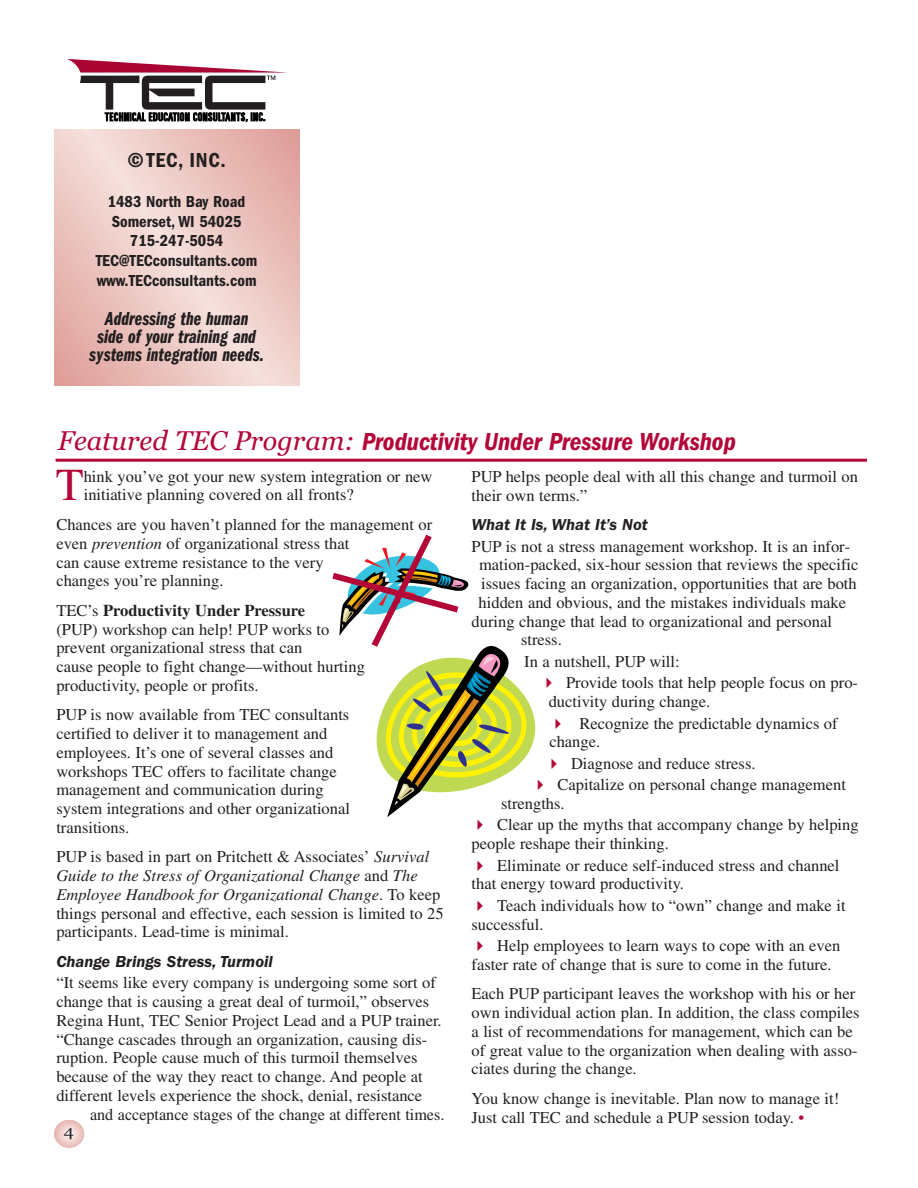
<style>
.page{position:relative;width:918px;height:1188px;background:#fff}
.page>*{position:absolute;margin:0;border:0;box-sizing:border-box;transform-origin:0 0}
.t1{font:45.75px "Times";color:#b30738}
.t2{font:italic 600 condensed 25.5px "Franklin Gothic";color:#b30738}
.t3{font:600 condensed 21px "Franklin Gothic";letter-spacing:.03em;color:#231f20}
.t4{font:19.5px/18px "Franklin Gothic Demi Cmpr Ital";color:#231f20;text-align:center}
.t5{font:16.5px/18.8px "Times";color:#231f20}
.t6{font:600 condensed 16.5px/19.8px "Franklin Gothic";color:#231f20;text-align:center}
.t7{font:italic 600 16.5px "Franklin Gothic";color:#231f20}
.t8{font:15.6px "Georgia";color:#231f20;scale:1.15 1}
.s1{font-family:"Georgia";font-weight:400;font-stretch:normal;font-size:27px}
.s2{font-style:italic}
.s3{font-weight:700}
.s4{font-style:italic;color:#b30738}
</style>
<div class="page">
<hr style="left:56px;top:459px;width:811px;height:3px;background:#b30738">
<svg style="left:73px;top:129px;width:207px;height:257px;background:#edcac6"></svg>
<svg style="left:67px;top:59px;width:221px;height:63px"></svg>
<svg style="left:54px;top:1120px;width:30px;height:28px"></svg>
<svg style="left:332px;top:534px;width:204px;height:283px"></svg>
<p class="t3" style="left:127px;top:153px;width:100px">©TEC, INC.</p>
<p class="t6" style="left:96px;top:193px;width:163px">1483 North Bay Road<br>Somerset, WI 54025<br>715-247-5054<br>TEC@TECconsultants.com www.TECconsultants.com</p>
<p class="t4" style="left:89px;top:311px;width:176px">Addressing the human<br>side of your training and systems integration needs.</p>
<h2 class="t2" style="left:58px;top:433px;width:679px"><span class="s1">Featured TEC Program:</span> Productivity Under Pressure Workshop</h2>
<h1 class="t1" style="left:56px;top:468px;width:29px">T</h1>
<p class="t5" style="left:84px;top:468px;width:350px">hink you’ve got your new system integration or new initiative planning covered on all fronts?</p>
<p class="t5" style="left:56px;top:517px;width:377px">Chances are you haven’t planned for the management or even <span class="s2">prevention</span> of organizational stress that<br>can cause extreme resistance to the very<br>changes you’re planning.</p>
<p class="t5" style="left:56px;top:602px;width:310px">TEC’s <span class="s3">Productivity Under Pressure<br></span>(PUP) workshop can help! PUP works to prevent organizational stress that can<br>cause people to fight change—without hurting productivity, people or profits.</p>
<p class="t5" style="left:56px;top:707px;width:295px">PUP is now available from TEC consultants certified to deliver it to management and employees. It’s one of several classes and workshops TEC offers to facilitate change management and communication during system integrations and other organizational transitions.</p>
<p class="t5" style="left:56px;top:849px;width:389px">PUP is based in part on Pritchett &amp; Associates’ <span class="s2">Survival Guide to the Stress of Organizational Change</span> and <span class="s2">The Employee Handbook for Organizational Change</span>. To keep things personal and effective, each session is limited to 25 participants. Lead-time is minimal.</p>
<p class="t7" style="left:56px;top:956px;width:218px">Change Brings Stress, Turmoil</p>
<p class="t5" style="left:56px;top:975px;width:387px">“It seems like every company is undergoing some sort of change that is causing a great deal of turmoil,” observes Regina Hunt, TEC Senior Project Lead and a PUP trainer. “Change cascades through an organization, causing dis&shy;ruption. People cause much of this turmoil themselves because of the way they react to change. And people at different levels experience the shock, denial, resistance</p>
<p class="t5" style="left:90px;top:1106px;width:356px">and acceptance stages of the change at different times.</p>
<p class="t8" style="left:64px;top:1127px;width:10px">4</p>
<p class="t5" style="left:472px;top:469px;width:388px">PUP helps people deal with all this change and turmoil on their own terms.”</p>
<p class="t7" style="left:472px;top:519px;width:178px">What It Is, What It’s Not</p>
<p class="t5" style="left:472px;top:538px;width:380px">PUP is not a stress management workshop. It is an infor-</p>
<p class="t5" style="left:479px;top:557px;width:381px">mation-packed, six-hour session that reviews the specific</p>
<p class="t5" style="left:481px;top:576px;width:377px">issues facing an organization, opportunities that are both</p>
<p class="t5" style="left:479px;top:595px;width:369px">hidden and obvious, and the mistakes individuals make</p>
<p class="t5" style="left:472px;top:613px;width:362px">during change that lead to organizational and personal</p>
<p class="t5" style="left:521px;top:632px;width:42px">stress.</p>
<p class="t5" style="left:566px;top:652px;width:293px;line-height:21.5px;text-indent:-42px">In a nutshell, PUP will:<br>Provide tools that help people focus on pro-</p>
<p class="t5" style="left:580px;top:692px;width:260px;line-height:21.5px;text-indent:-31px">ductivity during change.<br>Recognize the predictable dynamics of</p>
<p class="t5" style="left:549px;top:734px;width:52px">change.</p>
<p class="t5" style="left:571px;top:755px;width:186px">Diagnose and reduce stress.</p>
<p class="t5" style="left:558px;top:777px;width:290px">Capitalize on personal change management</p>
<p class="t5" style="left:497px;top:794px;width:363px;line-height:21.5px">strengths.<br>Clear up the myths that accompany change by helping</p>
<p class="t5" style="left:497px;top:834px;width:344px;line-height:21.5px;text-indent:-26px">people reshape their thinking.<br>Eliminate or reduce self-induced stress and channel</p>
<p class="t5" style="left:497px;top:875px;width:350px;line-height:21.5px;text-indent:-26px">that energy toward productivity.<br>Teach individuals how to “own” change and make it</p>
<p class="t5" style="left:497px;top:915px;width:345px;line-height:21.5px;text-indent:-26px">successful.<br>Help employees to learn ways to cope with an even</p>
<p class="t5" style="left:472px;top:951px;width:385px;line-height:29.5px">faster rate of change that is sure to come in the future.<br>Each PUP participant leaves the workshop with his or her</p>
<p class="t5" style="left:472px;top:1005px;width:390px">own individual action plan. In addition, the class compiles a list of recommendations for management, which can be of great value to the organization when dealing with asso&shy;ciates during the change.</p>
<p class="t5" style="left:472px;top:1090px;width:369px">You know change is inevitable. Plan now to manage it!<br>Just call TEC and schedule a PUP session today. <span class="s4">•</span></p>
</div>
